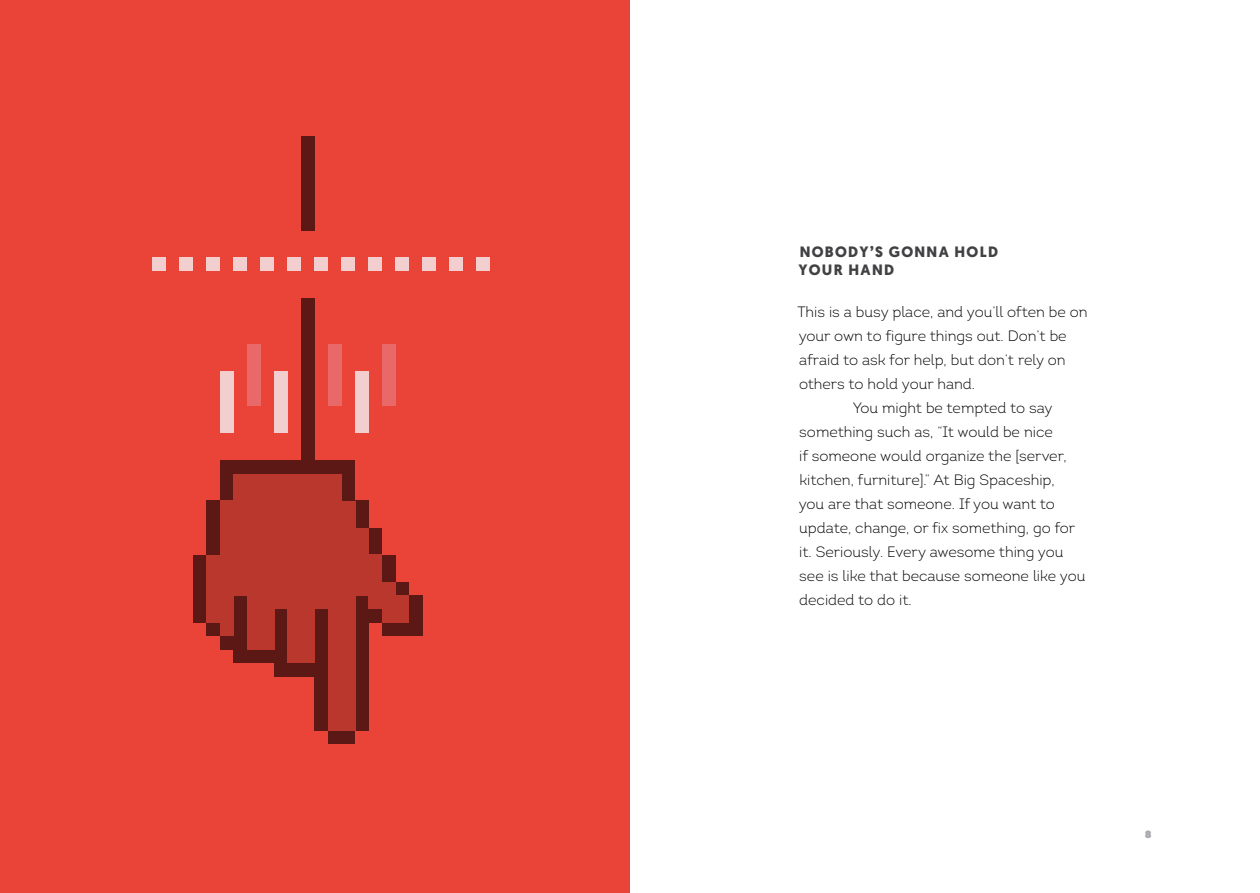
<style>
.page{position:relative;width:1260px;height:893px;background:#fff}
.page>*{position:absolute;margin:0;border:0;box-sizing:border-box;transform-origin:0 0}
.t1{font:300 15px "Intro";color:#000}
.t2{font:700 15px/18px "Geomanist";letter-spacing:.09em;color:#414042}
.t3{font:900 10.5px "Geomanist";color:#a7a9ac}
</style>
<div class="page">
<div style="left:0;top:0;width:630px;height:893px;background:#e94437"></div>
<div style="left:315px;top:257px;width:13px;height:14px;background:#f2cecf"></div>
<div style="left:342px;top:257px;width:13px;height:14px;background:#f2cecf"></div>
<div style="left:369px;top:257px;width:13px;height:14px;background:#f2cecf"></div>
<div style="left:396px;top:257px;width:13px;height:14px;background:#f2cecf"></div>
<div style="left:423px;top:257px;width:13px;height:14px;background:#f2cecf"></div>
<div style="left:450px;top:257px;width:13px;height:14px;background:#f2cecf"></div>
<div style="left:477px;top:257px;width:13px;height:14px;background:#f2cecf"></div>
<div style="left:288px;top:257px;width:13px;height:14px;background:#f2cecf"></div>
<div style="left:261px;top:257px;width:13px;height:14px;background:#f2cecf"></div>
<div style="left:234px;top:257px;width:13px;height:14px;background:#f2cecf"></div>
<div style="left:207px;top:257px;width:13px;height:14px;background:#f2cecf"></div>
<div style="left:180px;top:257px;width:13px;height:14px;background:#f2cecf"></div>
<div style="left:153px;top:257px;width:13px;height:14px;background:#f2cecf"></div>
<div style="left:328px;top:344px;width:14px;height:62px;background:#e86967"></div>
<div style="left:355px;top:371px;width:14px;height:62px;background:#f2cecf"></div>
<div style="left:382px;top:344px;width:14px;height:62px;background:#e86967"></div>
<div style="left:220px;top:371px;width:14px;height:62px;background:#f2cecf"></div>
<div style="left:247px;top:344px;width:14px;height:62px;background:#e86967"></div>
<div style="left:274px;top:371px;width:14px;height:62px;background:#f2cecf"></div>
<div style="left:301px;top:446px;width:14px;height:14px;background:#5b1815"></div>
<div style="left:301px;top:433px;width:14px;height:13px;background:#5b1815"></div>
<div style="left:301px;top:406px;width:14px;height:13px;background:#5b1815"></div>
<div style="left:301px;top:379px;width:14px;height:13px;background:#5b1815"></div>
<div style="left:301px;top:365px;width:14px;height:14px;background:#5b1815"></div>
<div style="left:301px;top:352px;width:14px;height:13px;background:#5b1815"></div>
<div style="left:301px;top:311px;width:14px;height:14px;background:#5b1815"></div>
<div style="left:301px;top:325px;width:14px;height:13px;background:#5b1815"></div>
<div style="left:301px;top:338px;width:14px;height:14px;background:#5b1815"></div>
<div style="left:301px;top:298px;width:14px;height:13px;background:#5b1815"></div>
<div style="left:301px;top:392px;width:14px;height:14px;background:#5b1815"></div>
<div style="left:301px;top:419px;width:14px;height:14px;background:#5b1815"></div>
<div style="left:261px;top:460px;width:13px;height:13px;background:#5b1815"></div>
<div style="left:328px;top:460px;width:14px;height:13px;background:#5b1815"></div>
<div style="left:315px;top:460px;width:13px;height:13px;background:#5b1815"></div>
<div style="left:301px;top:460px;width:14px;height:13px;background:#5b1815"></div>
<div style="left:274px;top:460px;width:14px;height:13px;background:#5b1815"></div>
<div style="left:220px;top:460px;width:14px;height:13px;background:#5b1815"></div>
<div style="left:247px;top:460px;width:14px;height:13px;background:#5b1815"></div>
<div style="left:288px;top:460px;width:13px;height:13px;background:#5b1815"></div>
<div style="left:220px;top:487px;width:14px;height:13px;background:#5b1815"></div>
<div style="left:207px;top:500px;width:13px;height:14px;background:#5b1815"></div>
<div style="left:207px;top:527px;width:13px;height:14px;background:#5b1815"></div>
<div style="left:207px;top:541px;width:13px;height:13px;background:#5b1815"></div>
<div style="left:193px;top:554px;width:14px;height:14px;background:#5b1815"></div>
<div style="left:193px;top:568px;width:14px;height:13px;background:#5b1815"></div>
<div style="left:193px;top:581px;width:14px;height:14px;background:#5b1815"></div>
<div style="left:193px;top:595px;width:14px;height:13px;background:#5b1815"></div>
<div style="left:193px;top:608px;width:14px;height:14px;background:#5b1815"></div>
<div style="left:207px;top:622px;width:13px;height:13px;background:#5b1815"></div>
<div style="left:220px;top:635px;width:14px;height:14px;background:#5b1815"></div>
<div style="left:234px;top:649px;width:13px;height:13px;background:#5b1815"></div>
<div style="left:234px;top:635px;width:13px;height:14px;background:#5b1815"></div>
<div style="left:234px;top:622px;width:13px;height:13px;background:#5b1815"></div>
<div style="left:234px;top:608px;width:13px;height:14px;background:#5b1815"></div>
<div style="left:234px;top:595px;width:13px;height:13px;background:#5b1815"></div>
<div style="left:247px;top:649px;width:14px;height:13px;background:#5b1815"></div>
<div style="left:261px;top:649px;width:13px;height:13px;background:#5b1815"></div>
<div style="left:274px;top:649px;width:14px;height:13px;background:#5b1815"></div>
<div style="left:274px;top:635px;width:14px;height:14px;background:#5b1815"></div>
<div style="left:274px;top:622px;width:14px;height:13px;background:#5b1815"></div>
<div style="left:274px;top:608px;width:14px;height:14px;background:#5b1815"></div>
<div style="left:288px;top:662px;width:13px;height:14px;background:#5b1815"></div>
<div style="left:301px;top:662px;width:14px;height:14px;background:#5b1815"></div>
<div style="left:315px;top:662px;width:13px;height:14px;background:#5b1815"></div>
<div style="left:315px;top:649px;width:13px;height:13px;background:#5b1815"></div>
<div style="left:315px;top:635px;width:13px;height:14px;background:#5b1815"></div>
<div style="left:315px;top:622px;width:13px;height:13px;background:#5b1815"></div>
<div style="left:315px;top:676px;width:13px;height:13px;background:#5b1815"></div>
<div style="left:315px;top:689px;width:13px;height:14px;background:#5b1815"></div>
<div style="left:315px;top:703px;width:13px;height:13px;background:#5b1815"></div>
<div style="left:315px;top:716px;width:13px;height:14px;background:#5b1815"></div>
<div style="left:328px;top:730px;width:14px;height:13px;background:#5b1815"></div>
<div style="left:342px;top:730px;width:13px;height:13px;background:#5b1815"></div>
<div style="left:355px;top:716px;width:14px;height:14px;background:#5b1815"></div>
<div style="left:355px;top:595px;width:14px;height:121px;background:#5b1815"></div>
<div style="left:369px;top:608px;width:13px;height:14px;background:#5b1815"></div>
<div style="left:382px;top:622px;width:14px;height:13px;background:#5b1815"></div>
<div style="left:396px;top:622px;width:13px;height:13px;background:#5b1815"></div>
<div style="left:409px;top:608px;width:14px;height:14px;background:#5b1815"></div>
<div style="left:409px;top:595px;width:14px;height:13px;background:#5b1815"></div>
<div style="left:396px;top:581px;width:13px;height:14px;background:#5b1815"></div>
<div style="left:382px;top:568px;width:14px;height:13px;background:#5b1815"></div>
<div style="left:382px;top:554px;width:14px;height:14px;background:#5b1815"></div>
<div style="left:369px;top:541px;width:13px;height:13px;background:#5b1815"></div>
<div style="left:369px;top:527px;width:13px;height:14px;background:#5b1815"></div>
<div style="left:355px;top:514px;width:14px;height:13px;background:#5b1815"></div>
<div style="left:355px;top:500px;width:14px;height:14px;background:#5b1815"></div>
<div style="left:342px;top:473px;width:13px;height:14px;background:#5b1815"></div>
<div style="left:234px;top:460px;width:13px;height:13px;background:#5b1815"></div>
<div style="left:315px;top:608px;width:13px;height:14px;background:#5b1815"></div>
<div style="left:409px;top:622px;width:14px;height:13px;background:#5b1815"></div>
<div style="left:342px;top:487px;width:13px;height:13px;background:#5b1815"></div>
<div style="left:342px;top:460px;width:13px;height:13px;background:#5b1815"></div>
<div style="left:220px;top:473px;width:14px;height:14px;background:#5b1815"></div>
<div style="left:207px;top:514px;width:13px;height:13px;background:#5b1815"></div>
<div style="left:274px;top:662px;width:14px;height:14px;background:#5b1815"></div>
<div style="left:301px;top:203px;width:14px;height:14px;background:#5b1815"></div>
<div style="left:301px;top:190px;width:14px;height:13px;background:#5b1815"></div>
<div style="left:301px;top:176px;width:14px;height:14px;background:#5b1815"></div>
<div style="left:301px;top:163px;width:14px;height:13px;background:#5b1815"></div>
<div style="left:301px;top:149px;width:14px;height:14px;background:#5b1815"></div>
<div style="left:301px;top:136px;width:14px;height:13px;background:#5b1815"></div>
<div style="left:301px;top:217px;width:14px;height:13px;background:#5b1815"></div>
<div style="left:234px;top:473px;width:108px;height:122px;background:#b9372d"></div>
<div style="left:328px;top:500px;width:27px;height:230px;background:#b9372d"></div>
<div style="left:355px;top:527px;width:14px;height:68px;background:#b9372d"></div>
<div style="left:369px;top:554px;width:13px;height:54px;background:#b9372d"></div>
<div style="left:382px;top:581px;width:14px;height:41px;background:#b9372d"></div>
<div style="left:396px;top:595px;width:13px;height:27px;background:#b9372d"></div>
<div style="left:247px;top:595px;width:81px;height:13px;background:#b9372d"></div>
<div style="left:220px;top:500px;width:14px;height:135px;background:#b9372d"></div>
<div style="left:207px;top:554px;width:13px;height:68px;background:#b9372d"></div>
<div style="left:247px;top:608px;width:27px;height:41px;background:#b9372d"></div>
<div style="left:288px;top:608px;width:27px;height:54px;background:#b9372d"></div>
<p class="t2" style="left:799px;top:243px;width:201px">NOBODY’S GONNA HOLD<br>YOUR HAND</p>
<p class="t1" style="left:797px;top:303px;width:292px">This is a busy place, and you’ll often be on</p>
<p class="t1" style="left:799px;top:327px;width:269px">your own to figure things out. Don’t be</p>
<p class="t1" style="left:799px;top:351px;width:268px">afraid to ask for help, but don’t rely on</p>
<p class="t1" style="left:799px;top:375px;width:178px">others to hold your hand.</p>
<p class="t1" style="left:853px;top:399px;width:201px">You might be tempted to say</p>
<p class="t1" style="left:799px;top:423px;width:255px">something such as, “It would be nice</p>
<p class="t1" style="left:799px;top:447px;width:269px">if someone would organize the [server,</p>
<p class="t1" style="left:799px;top:471px;width:257px">kitchen, furniture].” At Big Spaceship,</p>
<p class="t1" style="left:799px;top:495px;width:258px">you are that someone. If you want to</p>
<p class="t1" style="left:799px;top:519px;width:278px">update, change, or fix something, go for</p>
<p class="t1" style="left:799px;top:543px;width:266px">it. Seriously. Every awesome thing you</p>
<p class="t1" style="left:799px;top:567px;width:288px">see is like that because someone like you</p>
<p class="t1" style="left:799px;top:591px;width:114px">decided to do it.</p>
<p class="t3" style="left:1145px;top:827px;width:8px">8</p>
</div>
